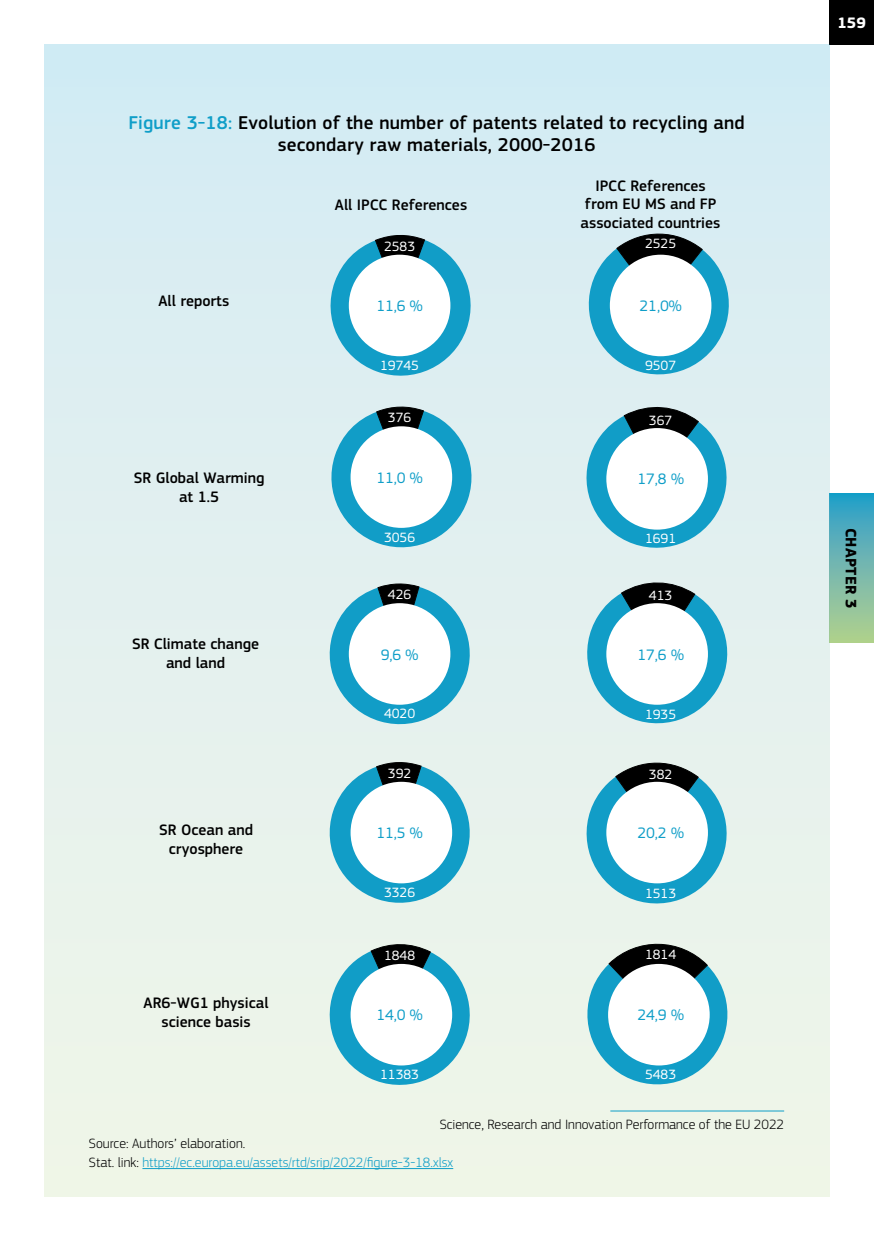
<style>
.page{position:relative;width:874px;height:1241px;background:#fff}
.page>*{position:absolute;margin:0;border:0;box-sizing:border-box;transform-origin:0 0}
.t1{font:500 19.25px/22.8px "EC Square Sans Pro";letter-spacing:.01em;color:#000;text-align:center}
.t2{font:500 15.75px/18.9px "EC Square Sans Pro";color:#000;text-align:center}
.t3{font:15.75px "EC Square Sans Pro";color:#0f9ec8}
.t4{font:700 15.75px "EC Square Sans Pro";letter-spacing:.02em;color:#000}
.t5{font:700 15.75px "EC Square Sans Pro";color:#fff}
.t6{font:300 14px/19.2px "EC Square Sans Pro";color:#0f9ec8}
.t7{font:14px "EC Square Sans Pro";color:#fff}
.t8{font:300 14px "EC Square Sans Pro";color:#000}
.s1{color:#0f9ec8}
.s2{color:#000}
</style>
<div class="page">
<div style="left:828px;top:0;width:45px;height:45px;background:#000"></div>
<svg style="left:828px;top:493px;width:45px;height:149px;background:#72b8ae"></svg>
<div style="left:44px;top:44px;width:784px;height:1152px;background:linear-gradient(to bottom,#d3ebf5,#f1f6e8)"></div>
<svg style="left:323px;top:405px;width:157px;height:150px;background:#7ec0d2"></svg>
<div style="left:350px;top:426px;width:102px;height:102px;background:#fff;border-radius:50%"></div>
<svg style="left:321px;top:582px;width:156px;height:150px;background:#80c1d2"></svg>
<div style="left:348px;top:603px;width:102px;height:101px;background:#fff;border-radius:50%"></div>
<svg style="left:321px;top:761px;width:157px;height:150px;background:#83c2d0"></svg>
<div style="left:350px;top:781px;width:102px;height:102px;background:#fff;border-radius:50%"></div>
<svg style="left:320px;top:942px;width:159px;height:152px;background:#88c3cd"></svg>
<div style="left:350px;top:963px;width:102px;height:102px;background:#fff;border-radius:50%"></div>
<svg style="left:579px;top:229px;width:158px;height:154px;background:#7eb9ca"></svg>
<div style="left:609px;top:255px;width:102px;height:101px;background:#fff;border-radius:50%"></div>
<svg style="left:577px;top:403px;width:158px;height:154px;background:#82bdcc"></svg>
<div style="left:606px;top:428px;width:101px;height:101px;background:#fff;border-radius:50%"></div>
<svg style="left:577px;top:579px;width:159px;height:154px;background:#85becc"></svg>
<div style="left:606px;top:603px;width:101px;height:101px;background:#fff;border-radius:50%"></div>
<svg style="left:577px;top:758px;width:158px;height:154px;background:#86beca"></svg>
<div style="left:606px;top:781px;width:101px;height:102px;background:#fff;border-radius:50%"></div>
<svg style="left:580px;top:937px;width:154px;height:154px;background:#84b9c2"></svg>
<div style="left:607px;top:963px;width:102px;height:102px;background:#fff;border-radius:50%"></div>
<svg style="left:321px;top:234px;width:158px;height:150px;background:#7cbfd2"></svg>
<div style="left:348px;top:255px;width:102px;height:101px;background:#fff;border-radius:50%"></div>
<hr style="left:610px;top:1110px;width:173px;height:1px;background:#0f9ec8">
<hr style="left:142px;top:1167px;width:311px;height:1px;background:#0f9ec8">
<p class="t1" style="left:128px;top:111px;width:617px"><span class="s1">Figure 3-18:</span> Evolution of the number of patents related to recycling and secondary raw materials, 2000-2016</p>
<p class="t2" style="left:158px;top:292px;width:72px">All reports</p>
<p class="t2" style="left:134px;top:468px;width:132px">SR Global Warming at 1.5</p>
<p class="t2" style="left:132px;top:635px;width:128px">SR Climate change and land</p>
<p class="t2" style="left:159px;top:820px;width:95px">SR Ocean and cryosphere</p>
<p class="t2" style="left:144px;top:993px;width:126px">AR6-WG1 physical science basis</p>
<p class="t2" style="left:335px;top:195px;width:134px">All IPCC References</p>
<p class="t7" style="left:384px;top:238px;width:33px">2583</p>
<p class="t3" style="left:376px;top:296px;width:48px">11,6 %</p>
<p class="t7" style="left:380px;top:357px;width:40px">19745</p>
<p class="t7" style="left:388px;top:409px;width:25px">376</p>
<p class="t3" style="left:376px;top:468px;width:48px">11,0 %</p>
<p class="t7" style="left:384px;top:528px;width:33px">3056</p>
<p class="t7" style="left:388px;top:586px;width:25px">426</p>
<p class="t3" style="left:380px;top:645px;width:39px">9,6 %</p>
<p class="t7" style="left:384px;top:705px;width:33px">4020</p>
<p class="t7" style="left:388px;top:765px;width:25px">392</p>
<p class="t3" style="left:376px;top:823px;width:48px">11,5 %</p>
<p class="t7" style="left:384px;top:884px;width:33px">3326</p>
<p class="t7" style="left:384px;top:947px;width:33px">1848</p>
<p class="t3" style="left:376px;top:1005px;width:48px">14,0 %</p>
<p class="t7" style="left:380px;top:1066px;width:40px">11383</p>
<p class="t2" style="left:580px;top:176px;width:141px">IPCC References from EU MS and FP associated countries</p>
<p class="t7" style="left:644px;top:235px;width:33px">2525</p>
<p class="t3" style="left:639px;top:296px;width:44px">21,0%</p>
<p class="t7" style="left:644px;top:357px;width:33px">9507</p>
<p class="t7" style="left:648px;top:412px;width:25px">367</p>
<p class="t3" style="left:637px;top:470px;width:48px">17,8 %</p>
<p class="t7" style="left:644px;top:530px;width:33px">1691</p>
<p class="t7" style="left:648px;top:587px;width:25px">413</p>
<p class="t3" style="left:637px;top:645px;width:48px">17,6 %</p>
<p class="t7" style="left:644px;top:705px;width:33px">1935</p>
<p class="t7" style="left:648px;top:766px;width:25px">382</p>
<p class="t3" style="left:637px;top:823px;width:48px">20,2 %</p>
<p class="t7" style="left:644px;top:885px;width:33px">1513</p>
<p class="t7" style="left:644px;top:946px;width:33px">1814</p>
<p class="t3" style="left:637px;top:1005px;width:48px">24,9 %</p>
<p class="t7" style="left:644px;top:1066px;width:33px">5483</p>
<p class="t8" style="left:439px;top:1115px;width:346px">Science, Research and Innovation Performance of the EU 2022</p>
<p class="t6" style="left:89px;top:1133px;width:365px"><span class="s2">Source: Authors’ elaboration.<br>Stat. link:</span> https://ec.europa.eu/assets/rtd/srip/2022/figure-3-18.xlsx</p>
<p class="t5" style="left:837px;top:14px;width:30px">159</p>
<p class="t4" style="left:859px;top:527px;width:82px;rotate:90deg">CHAPTER 3</p>
</div>
